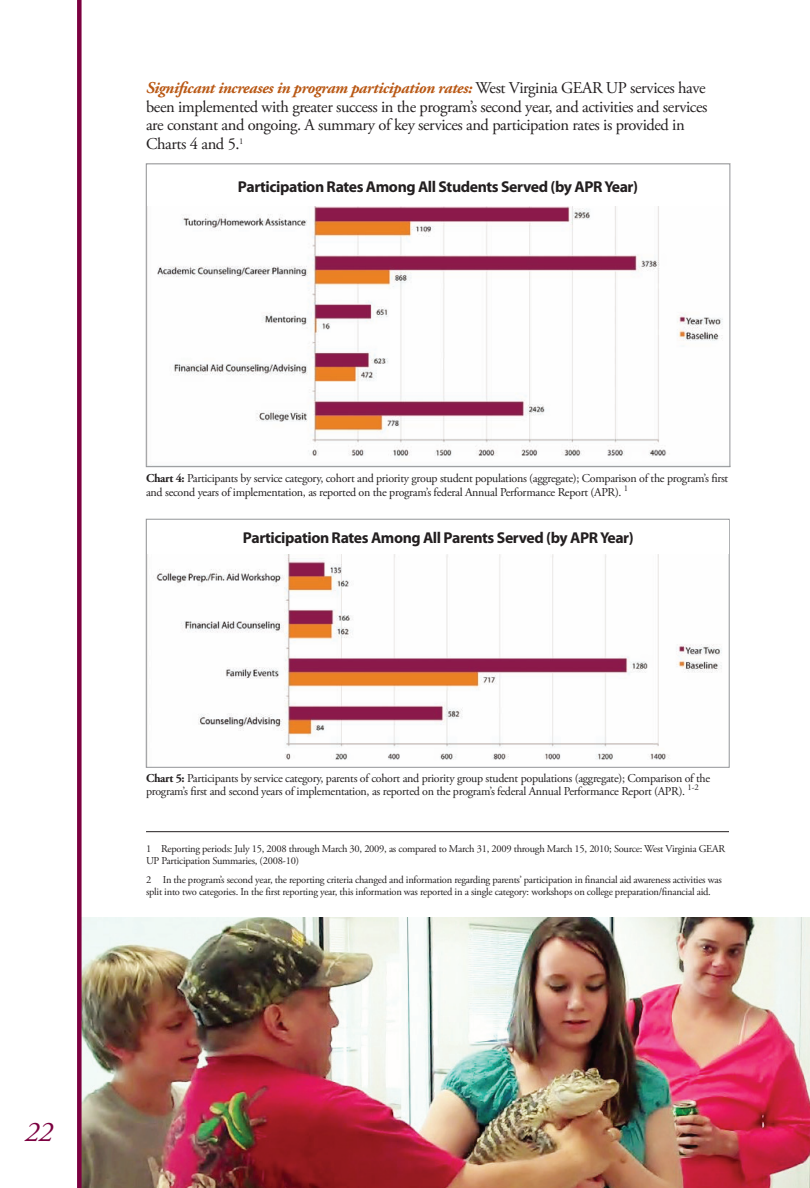
<style>
.page{position:relative;width:810px;height:1188px;background:#fff}
.page>*{position:absolute;margin:0;border:0;box-sizing:border-box;transform-origin:0 0}
.t1{font:italic 28.5px "Adobe Garamond Pro";color:#7c0040}
.t2{font:16.5px/18.8px "Adobe Garamond Pro";letter-spacing:-.025em;color:#231f20}
.t3{font:700 15.75px "Myriad Pro";letter-spacing:-.025em;color:#231f20}
.t4{font:12px/13.5px "Adobe Garamond Pro";letter-spacing:-.025em;color:#231f20}
.t5{font:10.5px/12px "Adobe Garamond Pro";letter-spacing:-.025em;color:#231f20}
.s1{font-weight:700;font-style:italic;color:#b95814}
.s2{font-weight:700}
</style>
<div class="page">
<img style="left:82px;top:918px;width:728px;height:270px">
<div style="left:77px;top:0;width:5px;height:1188px;background:#7c0040"></div>
<hr style="left:146px;top:831px;width:583px;height:1px;background:#231f20">
<img style="left:157px;top:206px;width:566px;height:250px">
<img style="left:156px;top:554px;width:566px;height:206px">
<p class="t2" style="left:146px;top:79px;width:563px"><span class="s1">Significant increases in program participation rates:</span> West Virginia GEAR UP services have been implemented with greater success in the program’s second year, and activities and services are constant and ongoing. A summary of key services and participation rates is provided in Charts 4 and 5.<sup>1</sup></p>
<h3 class="t3" style="left:238px;top:176px;width:402px">Participation Rates Among All Students Served (by APR Year)</h3>
<h1 class="t1" style="left:25px;top:1115px;width:29px">22</h1>
<p class="t4" style="left:146px;top:472px;width:584px"><span class="s2">Chart 4:</span> Participants by service category, cohort and priority group student populations (aggregate); Comparison of the program’s first and second years of implementation, as reported on the program’s federal Annual Performance Report (APR). <sup>1</sup></p>
<h3 class="t3" style="left:243px;top:527px;width:392px">Participation Rates Among All Parents Served (by APR Year)</h3>
<p class="t4" style="left:146px;top:772px;width:566px"><span class="s2">Chart 5:</span> Participants by service category, parents of cohort and priority group student populations (aggregate); Comparison of the program’s first and second years of implementation, as reported on the program’s federal Annual Performance Report (APR). <sup>1-2</sup></p>
<p class="t5" style="left:146px;top:843px;width:581px">1 Reporting periods: July 15, 2008 through March 30, 2009, as compared to March 31, 2009 through March 15, 2010; Source: West Virginia GEAR<br>UP Participation Summaries, (2008-10)</p>
<p class="t5" style="left:146px;top:874px;width:577px">2 In the program’s second year, the reporting criteria changed and information regarding parents’ participation in financial aid awareness activities was split into two categories. In the first reporting year, this information was reported in a single category: workshops on college preparation/financial aid.</p>
</div>
